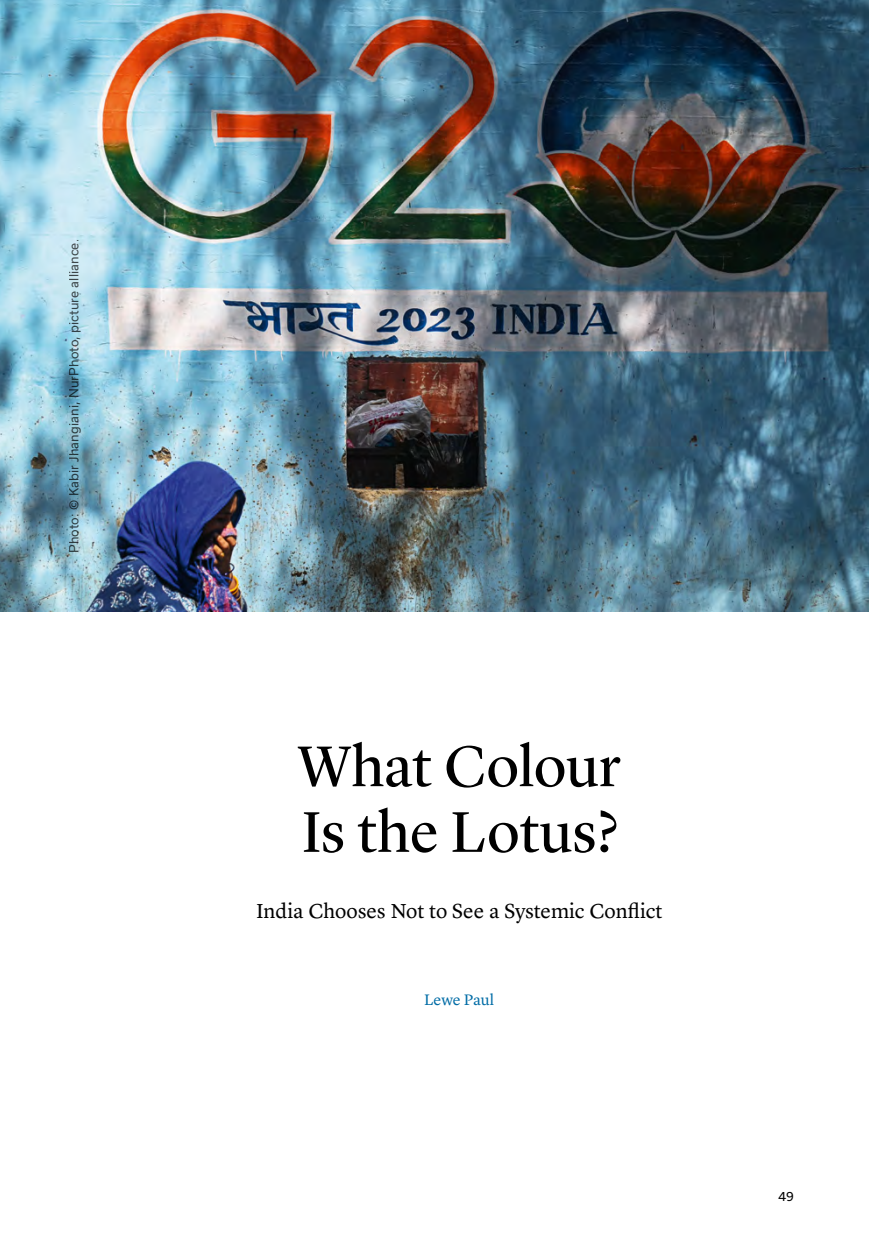
<style>
.page{position:relative;width:869px;height:1246px;background:#fff}
.page>*{position:absolute;margin:0;border:0;box-sizing:border-box;transform-origin:0 0}
.t1{font:59.5px/65.6px "Lyon Display";color:#000}
.t2{font:21px "Lyon Text";letter-spacing:-.005em;color:#000}
.t3{font:15.75px "Lyon Text";letter-spacing:-.005em;color:#006ca6}
.t4{font:12.25px "Usual";letter-spacing:.01em;color:#000}
</style>
<div class="page">
<img style="left:0;top:0;width:868px;height:611px">
<p class="t4" style="left:67px;top:553px;width:315px;rotate:-90deg">Photo: © Kabir Jhangiani, NurPhoto, picture alliance.</p>
<h1 class="t1" style="left:298px;top:728px;width:324px">What Colour<br>Is the Lotus?</h1>
<h2 class="t2" style="left:256px;top:894px;width:407px">India Chooses Not to See a Systemic Conflict</h2>
<p class="t3" style="left:424px;top:987px;width:71px">Lewe Paul</p>
<p class="t4" style="left:778px;top:1188px;width:17px">49</p>
</div>
